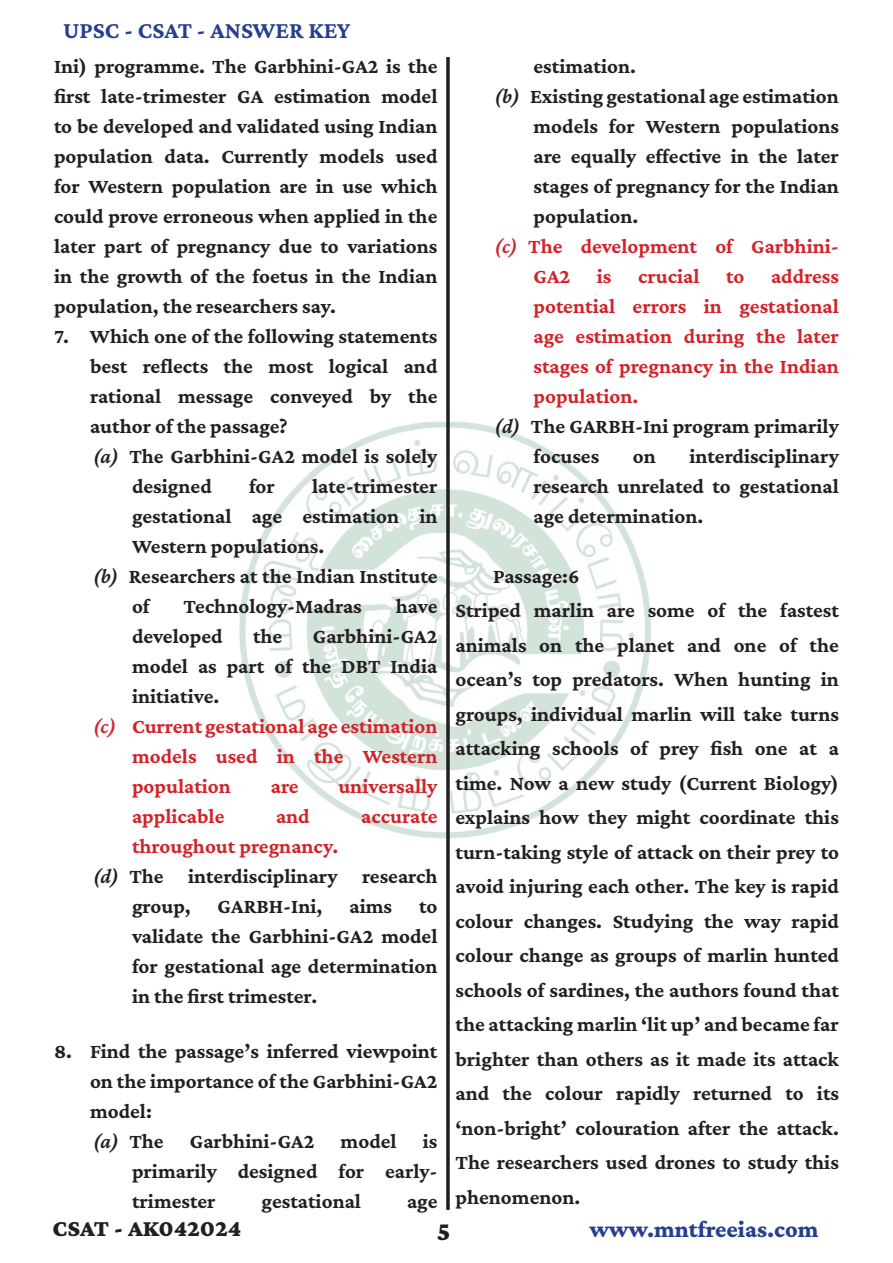
<style>
.page{position:relative;width:893px;height:1263px;background:#fff}
.page>*{position:absolute;margin:0;border:0;box-sizing:border-box;transform-origin:0 0}
.t1{font:900 27px "Crimson Pro";color:#231f20}
.t2{font:700 24px "Crimson Pro";color:#253f8e}
.t3{font:800 24px "Crimson Pro";color:#253f8e}
.t4{font:900 24px "Crimson Pro";color:#231f20}
.Bold_-_Full_Just{font:700 21px/30px "Crimson Pro";color:#231f20;text-align:justify}
.t5{font:700 21px/30px "Crimson Pro";color:#d1232a;text-align:justify}
.BOLD{font:700 21px "Crimson Pro";color:#231f20}
.s1{font-weight:600;font-style:italic}
</style>
<div class="page">
<img style="left:239px;top:416px;width:412px;height:427px">
<hr style="left:446px;top:57px;width:3px;height:1153px;background:#231f20">
<p class="t2" style="left:63px;top:15px;width:289px">UPSC - CSAT - ANSWER KEY</p>
<p class="Bold_-_Full_Just" style="left:54px;top:51px;width:385px">Ini) programme. The Garbhini-GA2 is the first late-trimester GA estimation model to be developed and validated using Indian population data. Currently models used for Western population are in use which could prove erroneous when applied in the later part of pregnancy due to variations in the growth of the foetus in the Indian population, the researchers say.</p>
<p class="Bold_-_Full_Just" style="left:90px;top:321px;width:349px;text-indent:-36px">7. Which one of the following statements best reflects the most logical and rational message conveyed by the author of the passage?</p>
<p class="Bold_-_Full_Just" style="left:132px;top:441px;width:307px;text-indent:-39px"><span class="s1">(a)</span> The Garbhini-GA2 model is solely designed</p>
<p class="Bold_-_Full_Just" style="left:249px;top:471px;width:27px">for</p>
<p class="Bold_-_Full_Just" style="left:132px;top:471px;width:307px;text-indent:180px">late-trimester gestational age estimation in Western populations.</p>
<p class="Bold_-_Full_Just" style="left:132px;top:561px;width:307px;text-indent:-39px"><span class="s1">(b)</span> Researchers at the Indian Institute of</p>
<p class="Bold_-_Full_Just" style="left:183px;top:591px;width:180px">Technology-Madras</p>
<p class="Bold_-_Full_Just" style="left:396px;top:591px;width:43px">have</p>
<p class="Bold_-_Full_Just" style="left:132px;top:621px;width:92px">developed</p>
<p class="Bold_-_Full_Just" style="left:253px;top:621px;width:31px">the</p>
<p class="Bold_-_Full_Just" style="left:132px;top:621px;width:307px;text-indent:181px">Garbhini-GA2 model as part of the DBT India initiative.</p>
<p class="t5" style="left:132px;top:711px;width:307px;text-indent:-39px"><span class="s1">(c)</span> Current gestational age estimation models used in the Western population</p>
<p class="t5" style="left:271px;top:771px;width:29px">are</p>
<p class="t5" style="left:338px;top:771px;width:101px">universally</p>
<p class="t5" style="left:132px;top:801px;width:94px">applicable</p>
<p class="t5" style="left:276px;top:801px;width:35px">and</p>
<p class="t5" style="left:361px;top:801px;width:78px">accurate</p>
<p class="t5" style="left:132px;top:831px;width:208px">throughout pregnancy.</p>
<p class="Bold_-_Full_Just" style="left:132px;top:861px;width:307px;text-indent:-39px"><span class="s1">(d)</span> The interdisciplinary research group,</p>
<p class="Bold_-_Full_Just" style="left:218px;top:891px;width:106px">GARBH-Ini,</p>
<p class="Bold_-_Full_Just" style="left:349px;top:891px;width:44px">aims</p>
<p class="Bold_-_Full_Just" style="left:132px;top:891px;width:307px;text-indent:287px">to validate the Garbhini-GA2 model for gestational age determination in the first trimester.</p>
<p class="Bold_-_Full_Just" style="left:90px;top:1036px;width:349px;text-indent:-36px">8. Find the passage’s inferred viewpoint on the importance of the Garbhini-GA2 model:</p>
<p class="Bold_-_Full_Just" style="left:132px;top:1126px;width:307px;text-indent:-39px"><span class="s1">(a)</span> The Garbhini-GA2 model is primarily designed for early&shy;trimester</p>
<p class="Bold_-_Full_Just" style="left:262px;top:1186px;width:101px">gestational</p>
<p class="Bold_-_Full_Just" style="left:407px;top:1186px;width:32px">age</p>
<p class="Bold_-_Full_Just" style="left:533px;top:51px;width:104px">estimation.</p>
<p class="Bold_-_Full_Just" style="left:533px;top:81px;width:307px;text-indent:-39px"><span class="s1">(b)</span> Existing gestational age estimation models for Western populations are equally effective in the later stages of pregnancy for the Indian population.</p>
<p class="t5" style="left:533px;top:231px;width:307px;text-indent:-39px"><span class="s1">(c)</span> The development of Garbhini-<br>GA2</p>
<p class="t5" style="left:533px;top:261px;width:307px;text-indent:238px">address potential errors in gestational age estimation during the later stages of pregnancy in the Indian population.</p>
<p class="Bold_-_Full_Just" style="left:533px;top:411px;width:307px;text-indent:-39px"><span class="s1">(d)</span> The GARBH-Ini program primarily focuses</p>
<p class="t5" style="left:597px;top:261px;width:16px">is</p>
<p class="t5" style="left:638px;top:261px;width:63px">crucial</p>
<p class="t5" style="left:726px;top:261px;width:20px">to</p>
<p class="Bold_-_Full_Just" style="left:533px;top:441px;width:307px;text-indent:156px">interdisciplinary research unrelated to gestational age determination.</p>
<p class="Bold_-_Full_Just" style="left:633px;top:441px;width:24px">on</p>
<p class="BOLD" style="left:493px;top:563px;width:88px">Passage:6</p>
<p class="Bold_-_Full_Just" style="left:455px;top:593px;width:385px;line-height:34.5px">Striped marlin are some of the fastest animals on the planet and one of the ocean’s top predators. When hunting in groups, individual marlin will take turns attacking schools of prey fish one at a time. Now a new study (Current Biology) explains how they might coordinate this turn-taking style of attack on their prey to avoid injuring each other. The key is rapid colour changes. Studying the way rapid colour change as groups of marlin hunted schools of sardines, the authors found that the attacking marlin ‘lit up’ and became far brighter than others as it made its attack and the colour rapidly returned to its ‘non-bright’ colouration after the attack.<br>The researchers used drones to study this phenomenon.</p>
<p class="t4" style="left:53px;top:1213px;width:190px">CSAT - AK042024</p>
<p class="t1" style="left:437px;top:1214px;width:15px">5</p>
<p class="t3" style="left:589px;top:1214px;width:231px">www.mntfreeias.com</p>
</div>
